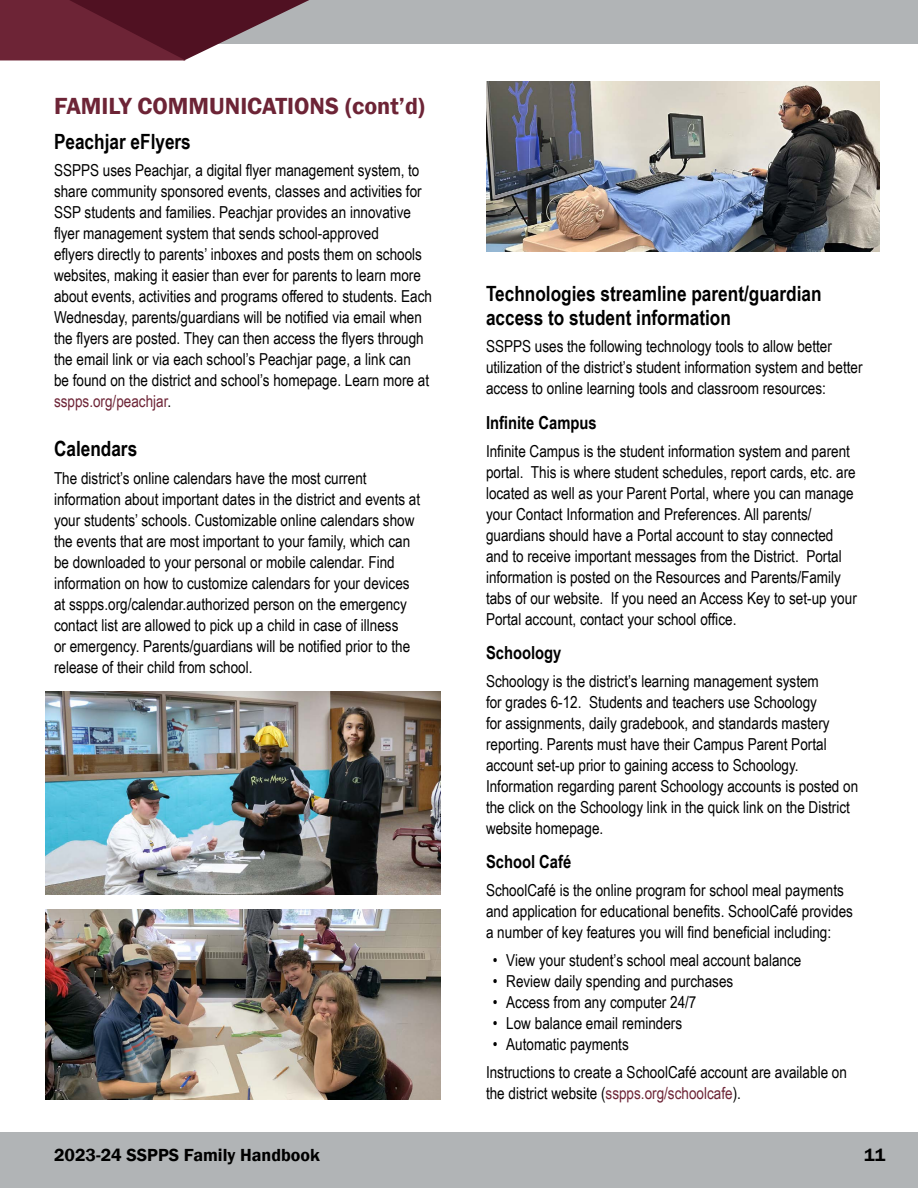
<style>
.page{position:relative;width:918px;height:1188px;background:#fff}
.page>*{position:absolute;margin:0;border:0;box-sizing:border-box;transform-origin:0 0}
.t1{font:600 24px "Franklin Gothic";color:#6d2436}
.t2{font:700 21px/24px "Arial Narrow";color:#000}
.t3{font:700 18px "Arial Narrow";color:#000}
.t4{font:600 18px "Franklin Gothic";color:#000}
.t5{font:16.5px/21px "Arial Narrow";color:#000}
.s1{color:#6d2436}
</style>
<div class="page">
<div style="left:0;top:1132px;width:918px;height:56px;background:#b1b4b6"></div>
<div style="left:0;top:0;width:918px;height:43px;background:#b1b4b6"></div>
<svg style="left:0;top:0;width:309px;height:60px"></svg>
<img style="left:486px;top:81px;width:393px;height:171px">
<img style="left:45px;top:909px;width:396px;height:190px">
<img style="left:45px;top:692px;width:396px;height:203px">
<h1 class="t1" style="left:54px;top:91px;width:373px">FAMILY COMMUNICATIONS (cont’d)</h1>
<p class="t2" style="left:54px;top:128px;width:138px">Peachjar eFlyers</p>
<p class="t5" style="left:54px;top:159px;width:379px">SSPPS uses Peachjar, a digital flyer management system, to share community sponsored events, classes and activities for SSP students and families. Peachjar provides an innovative flyer management system that sends school-approved<br>eflyers directly to parents’ inboxes and posts them on schools websites, making it easier than ever for parents to learn more about events, activities and programs offered to students. Each Wednesday, parents/guardians will be notified via email when the flyers are posted. They can then access the flyers through the email link or via each school’s Peachjar page, a link can<br>be found on the district and school’s homepage. Learn more at <span class="s1">sspps.org/peachjar</span>.</p>
<p class="t2" style="left:54px;top:436px;width:85px">Calendars</p>
<p class="t5" style="left:54px;top:467px;width:368px">The district’s online calendars have the most current information about important dates in the district and events at your students’ schools. Customizable online calendars show the events that are most important to your family, which can be downloaded to your personal or mobile calendar. Find information on how to customize calendars for your devices at sspps.org/calendar.authorized person on the emergency contact list are allowed to pick up a child in case of illness<br>or emergency. Parents/guardians will be notified prior to the release of their child from school.</p>
<p class="t2" style="left:486px;top:280px;width:337px">Technologies streamline parent/guardian access to student information</p>
<p class="t5" style="left:486px;top:336px;width:378px">SSPPS uses the following technology tools to allow better utilization of the district’s student information system and better access to online learning tools and classroom resources:</p>
<p class="t3" style="left:486px;top:409px;width:112px">Infinite Campus</p>
<p class="t5" style="left:486px;top:440px;width:372px">Infinite Campus is the student information system and parent portal. This is where student schedules, report cards, etc. are located as well as your Parent Portal, where you can manage your Contact Information and Preferences. All parents/ guardians should have a Portal account to stay connected and to receive important messages from the District. Portal information is posted on the Resources and Parents/Family tabs of our website. If you need an Access Key to set-up your Portal account, contact your school office.</p>
<p class="t3" style="left:486px;top:639px;width:77px">Schoology</p>
<p class="t5" style="left:486px;top:670px;width:374px">Schoology is the district’s learning management system<br>for grades 6-12. Students and teachers use Schoology<br>for assignments, daily gradebook, and standards mastery reporting. Parents must have their Campus Parent Portal account set-up prior to gaining access to Schoology.<br>Information regarding parent Schoology accounts is posted on the click on the Schoology link in the quick link on the District website homepage.</p>
<p class="t3" style="left:486px;top:848px;width:87px">School Café</p>
<p class="t5" style="left:486px;top:879px;width:369px">SchoolCafé is the online program for school meal payments and application for educational benefits. SchoolCafé provides a number of key features you will find beneficial including:</p>
<p class="t5" style="left:493px;top:949px;width:310px">• View your student’s school meal account balance</p>
<p class="t5" style="left:493px;top:970px;width:242px">• Review daily spending and purchases</p>
<p class="t5" style="left:493px;top:991px;width:205px">• Access from any computer 24/7</p>
<p class="t5" style="left:493px;top:1012px;width:191px">• Low balance email reminders</p>
<p class="t5" style="left:486px;top:1030px;width:363px;line-height:27.8px;text-indent:7px">• Automatic payments<br>Instructions to create a SchoolCafé account are available on</p>
<p class="t5" style="left:486px;top:1082px;width:256px">the district website (<span class="s1">sspps.org/schoolcafe</span>).</p>
<p class="t4" style="left:54px;top:1144px;width:267px">2023-24 SSPPS Family Handbook</p>
<p class="t4" style="left:864px;top:1144px;width:23px">11</p>
</div>
